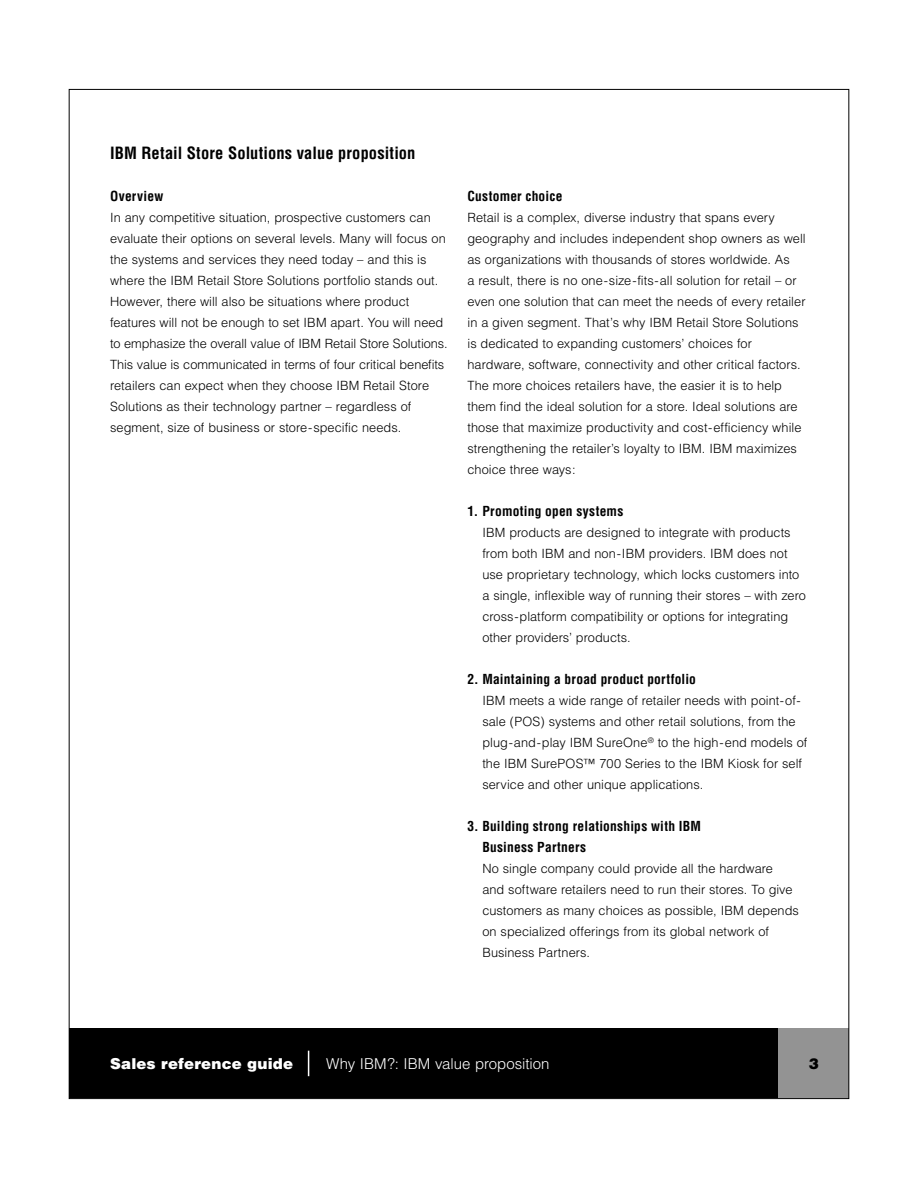
<style>
.page{position:relative;width:918px;height:1188px;background:#fff}
.page>*{position:absolute;margin:0;border:0;box-sizing:border-box;transform-origin:0 0}
.Main{font:700 condensed 16.5px "Helvetica";letter-spacing:.005em;color:#000}
.t1{font:300 15px "Helvetica";color:#fff}
.t2{font:900 15px "Helvetica";letter-spacing:.015em;color:#fff}
.t3{font:900 15px "Helvetica";color:#000}
.Subhead{font:700 condensed 13.5px/21px "Helvetica";letter-spacing:.015em;color:#000}
.BR_2_3_column_Helvetica_text{font:300 12.75px/21px "Helvetica";letter-spacing:.005em;color:#000}
.Helv_tex_indent{font:300 12.75px/21px "Helvetica";letter-spacing:.005em;color:#000}
</style>
<div class="page">
<div style="left:69px;top:1028px;width:780px;height:71px;background:#000"></div>
<div style="left:778px;top:1028px;width:71px;height:71px;background:#939393"></div>
<svg style="left:308px;top:1051px;width:1px;height:25px"></svg>
<p class="Main" style="left:110px;top:143px;width:307px">IBM Retail Store Solutions value proposition</p>
<p class="Subhead" style="left:110px;top:185px;width:55px">Overview</p>
<p class="BR_2_3_column_Helvetica_text" style="left:110px;top:207px;width:339px">In any competitive situation, prospective customers can evaluate their options on several levels. Many will focus on the systems and services they need today – and this is where the IBM Retail Store Solutions portfolio stands out.<br>However, there will also be situations where product features will not be enough to set IBM apart. You will need to emphasize the overall value of IBM Retail Store Solutions.<br>This value is communicated in terms of four critical benefits retailers can expect when they choose IBM Retail Store Solutions as their technology partner – regardless of segment, size of business or store-specific needs.</p>
<p class="Subhead" style="left:468px;top:185px;width:96px">Customer choice</p>
<p class="BR_2_3_column_Helvetica_text" style="left:468px;top:207px;width:340px">Retail is a complex, diverse industry that spans every geography and includes independent shop owners as well as organizations with thousands of stores worldwide. As<br>a result, there is no one-size-fits-all solution for retail – or even one solution that can meet the needs of every retailer in a given segment. That’s why IBM Retail Store Solutions is dedicated to expanding customers’ choices for hardware, software, connectivity and other critical factors.<br>The more choices retailers have, the easier it is to help them find the ideal solution for a store. Ideal solutions are those that maximize productivity and cost-efficiency while strengthening the retailer’s loyalty to IBM. IBM maximizes choice three ways:</p>
<p class="Subhead" style="left:468px;top:500px;width:157px">1. Promoting open systems</p>
<p class="Helv_tex_indent" style="left:482px;top:522px;width:325px">IBM products are designed to integrate with products from both IBM and non-IBM providers. IBM does not use proprietary technology, which locks customers into a single, inflexible way of running their stores – with zero cross-platform compatibility or options for integrating other providers’ products.</p>
<p class="Subhead" style="left:468px;top:668px;width:230px">2. Maintaining a broad product portfolio</p>
<p class="Helv_tex_indent" style="left:482px;top:690px;width:327px">IBM meets a wide range of retailer needs with point-of&shy;sale (POS) systems and other retail solutions, from the plug-and-play IBM SureOne<sup>®</sup> to the high-end models of the IBM SurePOS™ 700 Series to the IBM Kiosk for self service and other unique applications.</p>
<p class="Subhead" style="left:482px;top:815px;width:220px;text-indent:-15px">3. Building strong relationships with IBM<br>Business Partners</p>
<p class="Helv_tex_indent" style="left:482px;top:858px;width:318px">No single company could provide all the hardware<br>and software retailers need to run their stores. To give customers as many choices as possible, IBM depends on specialized offerings from its global network of Business Partners.</p>
<p class="t2" style="left:110px;top:1054px;width:185px">Sales reference guide</p>
<p class="t1" style="left:326px;top:1055px;width:225px">Why IBM?: IBM value proposition</p>
<p class="t3" style="left:809px;top:1054px;width:12px">3</p>
</div>
